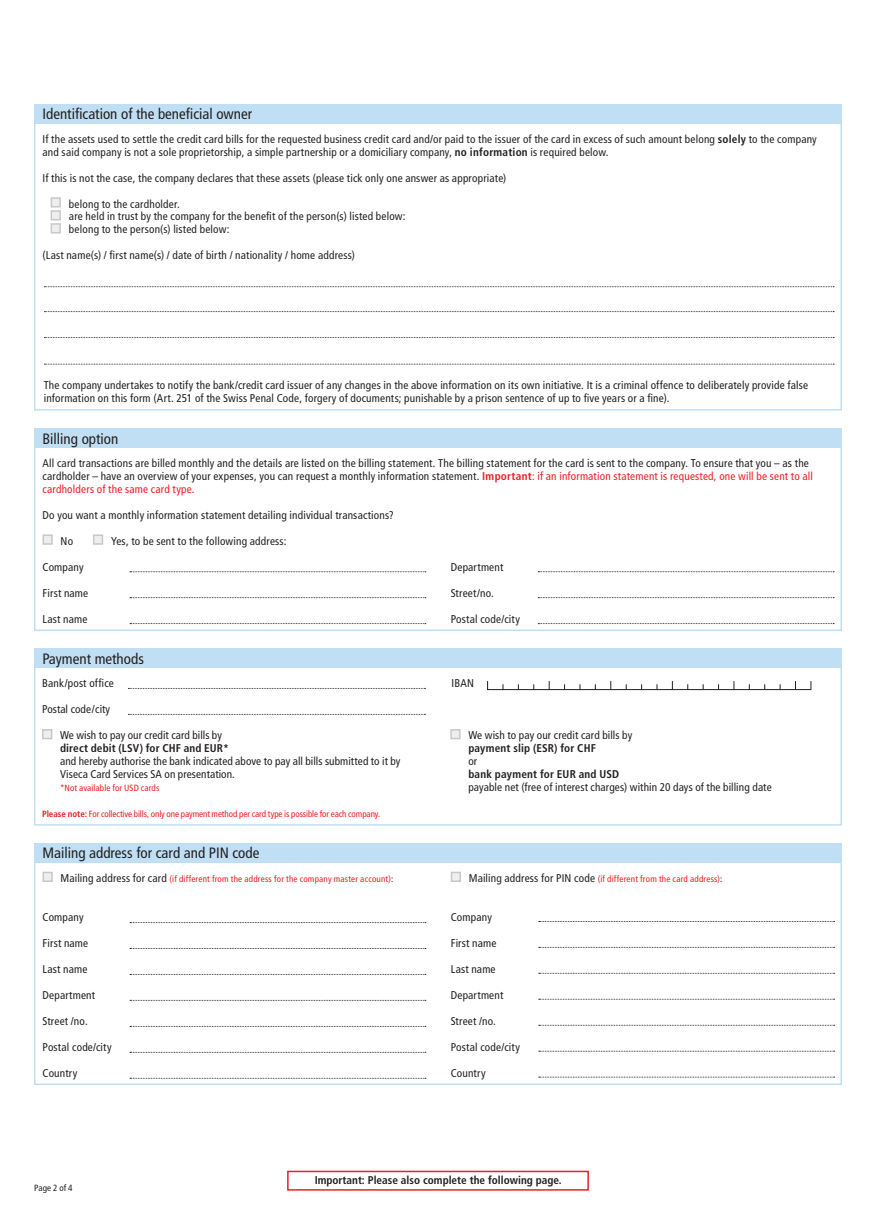
<style>
.page{position:relative;width:876px;height:1229px;background:#fff}
.page>*{position:absolute;margin:0;border:0;box-sizing:border-box;transform-origin:0 0}
.t1{font:condensed 15px "Frutiger LT Pro";color:#231f20}
.t2{font:condensed 11.25px/12.9px "Frutiger LT Pro";letter-spacing:.015em;color:#231f20}
.t3{font:condensed 11.25px/12.9px "Frutiger LT Pro";letter-spacing:.015em;color:#ee1d23}
.t4{font:700 condensed 11.25px "Frutiger LT Pro";letter-spacing:.01em;color:#231f20}
.t5{font:condensed 9px "Frutiger LT Pro";letter-spacing:.015em;color:#ee1d23}
.t6{font:condensed 9px "Frutiger LT Pro";letter-spacing:-.005em;color:#ee1d23}
.t7{font:condensed 9px "Frutiger LT Pro";letter-spacing:.01em;color:#231f20}
.s1{font-weight:700}
.s2{color:#231f20}
.s3{font-size:11.25px;color:#231f20}
</style>
<div class="page">
<div style="left:34px;top:658px;width:808px;height:168px;border:2px solid #c1dff4"></div>
<div style="left:34px;top:435px;width:808px;height:196px;border:2px solid #c1dff4"></div>
<div style="left:34px;top:104px;width:808px;height:20px;background:#c1dff4"></div>
<svg style="left:44px;top:286px;width:790px;height:1px"></svg>
<svg style="left:44px;top:311px;width:790px;height:1px"></svg>
<svg style="left:44px;top:337px;width:790px;height:1px"></svg>
<svg style="left:44px;top:364px;width:790px;height:1px"></svg>
<div style="left:34px;top:428px;width:808px;height:20px;background:#c1dff4"></div>
<div style="left:34px;top:648px;width:808px;height:20px;background:#c1dff4"></div>
<div style="left:42px;top:729px;width:10px;height:10px;background:#eeeeef;border:2px solid #c7c8ca"></div>
<div style="left:450px;top:729px;width:11px;height:10px;background:#eeeeef;border:2px solid #c7c8ca"></div>
<svg style="left:128px;top:688px;width:297px;height:1px"></svg>
<svg style="left:128px;top:714px;width:297px;height:1px"></svg>
<div style="left:287px;top:1171px;width:302px;height:19px;border:1px solid #ee1d23"></div>
<div style="left:51px;top:197px;width:10px;height:10px;background:#eeeeef;border:2px solid #c7c8ca"></div>
<div style="left:51px;top:210px;width:10px;height:10px;background:#eeeeef;border:2px solid #c7c8ca"></div>
<div style="left:51px;top:223px;width:10px;height:10px;background:#eeeeef;border:2px solid #c7c8ca"></div>
<div style="left:43px;top:534px;width:10px;height:11px;background:#eeeeef;border:2px solid #c7c8ca"></div>
<div style="left:93px;top:534px;width:10px;height:11px;background:#eeeeef;border:2px solid #c7c8ca"></div>
<svg style="left:130px;top:571px;width:296px;height:1px"></svg>
<svg style="left:538px;top:571px;width:296px;height:1px"></svg>
<svg style="left:130px;top:597px;width:296px;height:1px"></svg>
<svg style="left:538px;top:597px;width:296px;height:1px"></svg>
<svg style="left:130px;top:623px;width:296px;height:1px"></svg>
<svg style="left:538px;top:623px;width:296px;height:1px"></svg>
<svg style="left:130px;top:948px;width:296px;height:1px"></svg>
<svg style="left:130px;top:922px;width:296px;height:1px"></svg>
<svg style="left:130px;top:974px;width:296px;height:1px"></svg>
<svg style="left:130px;top:1000px;width:296px;height:1px"></svg>
<svg style="left:130px;top:1026px;width:296px;height:1px"></svg>
<svg style="left:130px;top:1052px;width:296px;height:1px"></svg>
<svg style="left:130px;top:1078px;width:296px;height:1px"></svg>
<svg style="left:539px;top:947px;width:295px;height:1px"></svg>
<svg style="left:539px;top:921px;width:295px;height:1px"></svg>
<svg style="left:539px;top:973px;width:295px;height:1px"></svg>
<svg style="left:539px;top:999px;width:295px;height:1px"></svg>
<svg style="left:539px;top:1025px;width:295px;height:1px"></svg>
<svg style="left:539px;top:1051px;width:295px;height:1px"></svg>
<svg style="left:539px;top:1077px;width:295px;height:1px"></svg>
<div style="left:34px;top:843px;width:808px;height:20px;background:#c1dff4"></div>
<div style="left:43px;top:872px;width:10px;height:10px;background:#eeeeef;border:2px solid #c7c8ca"></div>
<div style="left:451px;top:872px;width:10px;height:10px;background:#eeeeef;border:2px solid #c7c8ca"></div>
<svg style="left:487px;top:681px;width:16px;height:9px"></svg>
<div style="left:503px;top:684px;width:16px;height:6px;border:1px solid #231f20"></div>
<svg style="left:518px;top:681px;width:293px;height:9px"></svg>
<p class="t1" style="left:43px;top:105px;width:211px">Identification of the beneficial owner</p>
<p class="t2" style="left:43px;top:132px;width:776px">If the assets used to settle the credit card bills for the requested business credit card and/or paid to the issuer of the card in excess of such amount belong <span class="s1">solely</span> to the company and said company is not a sole proprietorship, a simple partnership or a domiciliary company, <span class="s1">no information</span> is required below.</p>
<p class="t2" style="left:43px;top:171px;width:465px">If this is not the case, the company declares that these assets (please tick only one answer as appropriate)</p>
<p class="t2" style="left:69px;top:197px;width:112px">belong to the cardholder.</p>
<p class="t2" style="left:69px;top:210px;width:338px">are held in trust by the company for the benefit of the person(s) listed below:</p>
<p class="t2" style="left:69px;top:223px;width:162px">belong to the person(s) listed below:</p>
<p class="t2" style="left:43px;top:249px;width:314px">(Last name(s) / first name(s) / date of birth / nationality / home address)</p>
<p class="t2" style="left:44px;top:379px;width:766px">The company undertakes to notify the bank/credit card issuer of any changes in the above information on its own initiative. It is a criminal offence to deliberately provide false information on this form (Art. 251 of the Swiss Penal Code, forgery of documents; punishable by a prison sentence of up to five years or a fine).</p>
<p class="t1" style="left:43px;top:430px;width:77px">Billing option</p>
<p class="t2" style="left:43px;top:457px;width:768px">All card transactions are billed monthly and the details are listed on the billing statement. The billing statement for the card is sent to the company. To ensure that you – as the</p>
<p class="t3" style="left:43px;top:470px;width:772px"><span class="s2">cardholder – have an overview of your expenses, you can request a monthly information statement.</span> <span class="s1">Important</span>: if an information statement is requested, one will be sent to all cardholders of the same card type.</p>
<p class="t2" style="left:43px;top:508px;width:353px">Do you want a monthly information statement detailing individual transactions?</p>
<p class="t2" style="left:61px;top:534px;width:14px">No</p>
<p class="t2" style="left:111px;top:534px;width:177px">Yes, to be sent to the following address:</p>
<p class="t2" style="left:43px;top:560px;width:43px">Company</p>
<p class="t2" style="left:43px;top:586px;width:47px">First name</p>
<p class="t2" style="left:43px;top:612px;width:46px">Last name</p>
<p class="t2" style="left:451px;top:560px;width:54px">Department</p>
<p class="t2" style="left:451px;top:586px;width:45px">Street/no.</p>
<p class="t2" style="left:451px;top:612px;width:71px">Postal code/city</p>
<p class="t1" style="left:43px;top:650px;width:103px">Payment methods</p>
<p class="t2" style="left:42px;top:677px;width:73px">Bank/post office</p>
<p class="t2" style="left:452px;top:677px;width:24px">IBAN</p>
<p class="t2" style="left:42px;top:703px;width:69px">Postal code/city</p>
<p class="t2" style="left:468px;top:729px;width:165px">We wish to pay our credit card bills by</p>
<p class="t4" style="left:468px;top:742px;width:129px">payment slip (ESR) for CHF</p>
<p class="t2" style="left:468px;top:755px;width:10px">or</p>
<p class="t4" style="left:468px;top:768px;width:153px">bank payment for EUR and USD</p>
<p class="t2" style="left:468px;top:781px;width:305px">payable net (free of interest charges) within 20 days of the billing date</p>
<p class="t2" style="left:60px;top:729px;width:163px">We wish to pay our credit card bills by</p>
<p class="t4" style="left:60px;top:742px;width:170px">direct debit (LSV) for CHF and EUR*</p>
<p class="t2" style="left:60px;top:755px;width:342px">and hereby authorise the bank indicated above to pay all bills submitted to it by<br>Viseca Card Services SA on presentation.</p>
<p class="t5" style="left:60px;top:783px;width:101px">*Not available for USD cards</p>
<p class="t6" style="left:42px;top:809px;width:340px"><span class="s1">Please note:</span> For collective bills, only one payment method per card type is possible for each company.</p>
<p class="t1" style="left:43px;top:844px;width:218px">Mailing address for card and PIN code</p>
<p class="t5" style="left:61px;top:873px;width:334px"><span class="s3">Mailing address for card</span> (if different from the address for the company master account)<span class="s2">:</span></p>
<p class="t2" style="left:43px;top:910px;width:43px">Company</p>
<p class="t2" style="left:43px;top:936px;width:47px">First name</p>
<p class="t2" style="left:43px;top:962px;width:46px">Last name</p>
<p class="t2" style="left:43px;top:988px;width:54px">Department</p>
<p class="t2" style="left:43px;top:1014px;width:47px">Street /no.</p>
<p class="t2" style="left:43px;top:1040px;width:71px">Postal code/city</p>
<p class="t2" style="left:43px;top:1066px;width:36px">Country</p>
<p class="t5" style="left:469px;top:873px;width:255px"><span class="s3">Mailing address for PIN code</span> (if different from the card address)<span class="s2">:</span></p>
<p class="t2" style="left:451px;top:910px;width:43px">Company</p>
<p class="t2" style="left:451px;top:936px;width:47px">First name</p>
<p class="t2" style="left:451px;top:962px;width:46px">Last name</p>
<p class="t2" style="left:451px;top:988px;width:54px">Department</p>
<p class="t2" style="left:451px;top:1014px;width:47px">Street /no.</p>
<p class="t2" style="left:451px;top:1040px;width:71px">Postal code/city</p>
<p class="t2" style="left:451px;top:1066px;width:36px">Country</p>
<p class="t7" style="left:34px;top:1182px;width:40px">Page 2 of 4</p>
<p class="t4" style="left:315px;top:1173px;width:249px">Important: Please also complete the following page.</p>
</div>
